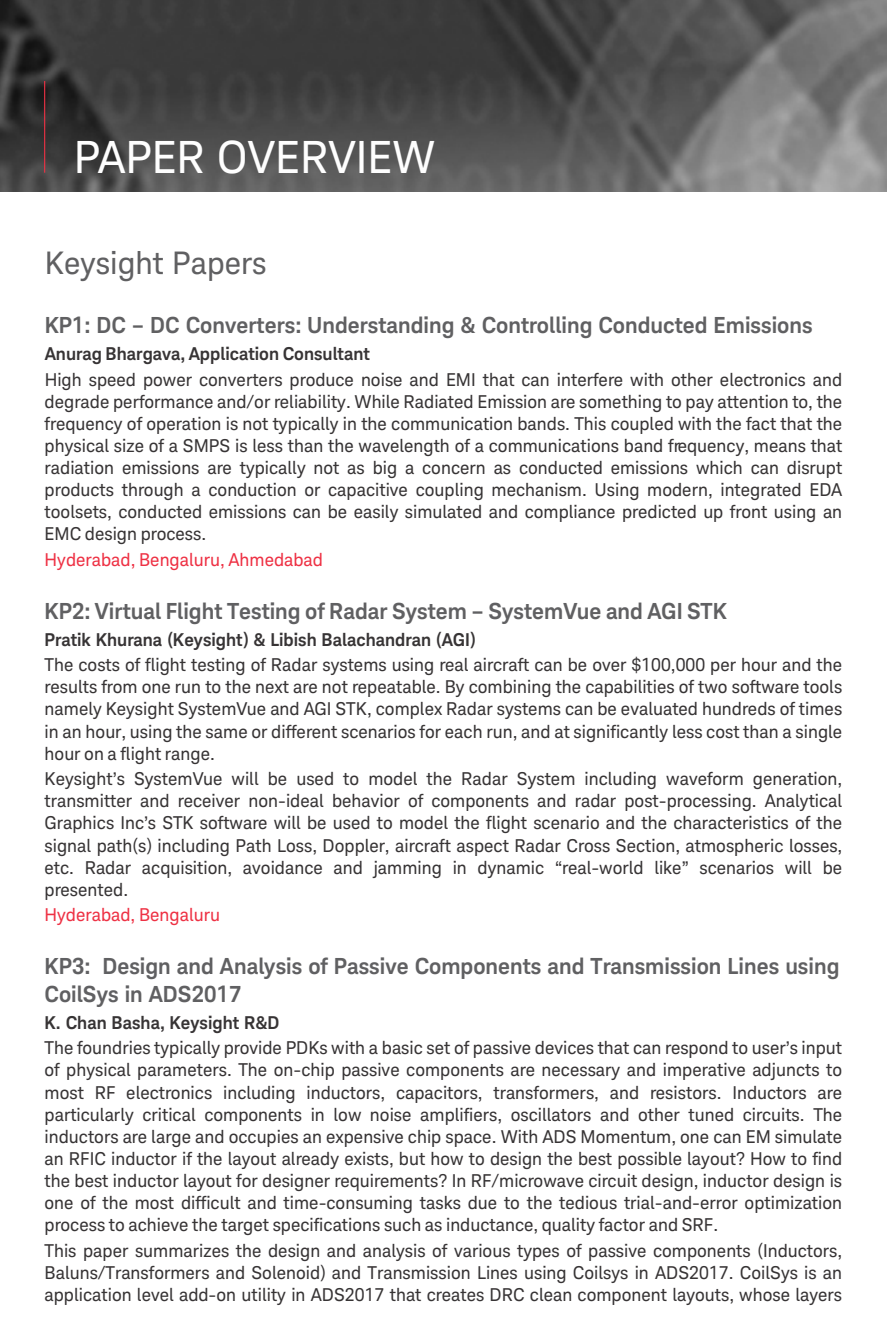
<style>
.page{position:relative;width:887px;height:1340px;background:#fff}
.page>*{position:absolute;margin:0;border:0;box-sizing:border-box;transform-origin:0 0}
.t1{font:45px "Keysight Sans";color:#fefefe}
.t2{font:31.5px "Keysight Sans";color:#606062}
.t3{font:700 22.5px/27.7px "Keysight Sans";color:#606062}
.t4{font:18px/22.1px "Keysight Sans";color:#373435;text-align:justify}
.t5{font:700 18px "Keysight Sans";color:#373435}
.t6{font:18px "Keysight Sans";color:#ee3144}
</style>
<div class="page">
<img style="left:0;top:0;width:887px;height:191px">
<hr style="left:44px;top:81px;width:1px;height:92px;background:#ee3144">
<h1 class="t1" style="left:74px;top:140px;width:363px">PAPER OVERVIEW</h1>
<h2 class="t2" style="left:45px;top:250px;width:223px">Keysight Papers</h2>
<p class="t3" style="left:45px;top:314px;width:769px">KP1: DC – DC Converters: Understanding &amp; Controlling Conducted Emissions</p>
<p class="t5" style="left:45px;top:347px;width:327px">Anurag Bhargava, Application Consultant</p>
<p class="t4" style="left:45px;top:370px;width:799px">High speed power converters produce noise and EMI that can interfere with other electronics and degrade performance and/or reliability. While Radiated Emission are something to pay attention to, the frequency of operation is not typically in the communication bands. This coupled with the fact that the physical size of a SMPS is less than the wavelength of a communications band frequency, means that radiation emissions are typically not as big a concern as conducted emissions which can disrupt products through a conduction or capacitive coupling mechanism. Using modern, integrated EDA toolsets, conducted emissions can be easily simulated and compliance predicted up front using an EMC design process.</p>
<p class="t6" style="left:45px;top:552px;width:280px">Hyderabad, Bengaluru, Ahmedabad</p>
<p class="t3" style="left:45px;top:599px;width:683px">KP2: Virtual Flight Testing of Radar System – SystemVue and AGI STK</p>
<p class="t5" style="left:45px;top:632px;width:432px">Pratik Khurana (Keysight) &amp; Libish Balachandran (AGI)</p>
<p class="t4" style="left:45px;top:655px;width:799px">The costs of flight testing of Radar systems using real aircraft can be over $100,000 per hour and the results from one run to the next are not repeatable. By combining the capabilities of two software tools namely Keysight SystemVue and AGI STK, complex Radar systems can be evaluated hundreds of times in an hour, using the same or different scenarios for each run, and at significantly less cost than a single hour on a flight range.</p>
<p class="t4" style="left:45px;top:769px;width:799px">Keysight’s SystemVue will be used to model the Radar System including waveform generation, transmitter and receiver non-ideal behavior of components and radar post-processing. Analytical Graphics Inc’s STK software will be used to model the flight scenario and the characteristics of the signal path(s) including Path Loss, Doppler, aircraft aspect Radar Cross Section, atmospheric losses, etc. Radar acquisition, avoidance and jamming in dynamic “real-world like” scenarios will be presented.</p>
<p class="t6" style="left:45px;top:908px;width:177px">Hyderabad, Bengaluru</p>
<p class="t3" style="left:45px;top:954px;width:796px">KP3: Design and Analysis of Passive Components and Transmission Lines using<br>CoilSys in ADS2017</p>
<p class="t5" style="left:45px;top:1015px;width:236px">K. Chan Basha, Keysight R&amp;D</p>
<p class="t4" style="left:45px;top:1038px;width:799px">The foundries typically provide PDKs with a basic set of passive devices that can respond to user’s input of physical parameters. The on-chip passive components are necessary and imperative adjuncts to most RF electronics including inductors, capacitors, transformers, and resistors. Inductors are particularly critical components in low noise amplifiers, oscillators and other tuned circuits. The inductors are large and occupies an expensive chip space. With ADS Momentum, one can EM simulate an RFIC inductor if the layout already exists, but how to design the best possible layout? How to find the best inductor layout for designer requirements? In RF/microwave circuit design, inductor design is one of the most difficult and time-consuming tasks due to the tedious trial-and-error optimization process to achieve the target specifications such as inductance, quality factor and SRF.</p>
<p class="t4" style="left:44px;top:1241px;width:799px">This paper summarizes the design and analysis of various types of passive components (Inductors, Baluns/Transformers and Solenoid) and Transmission Lines using Coilsys in ADS2017. CoilSys is an application level add-on utility in ADS2017 that creates DRC clean component layouts, whose layers</p>
</div>
